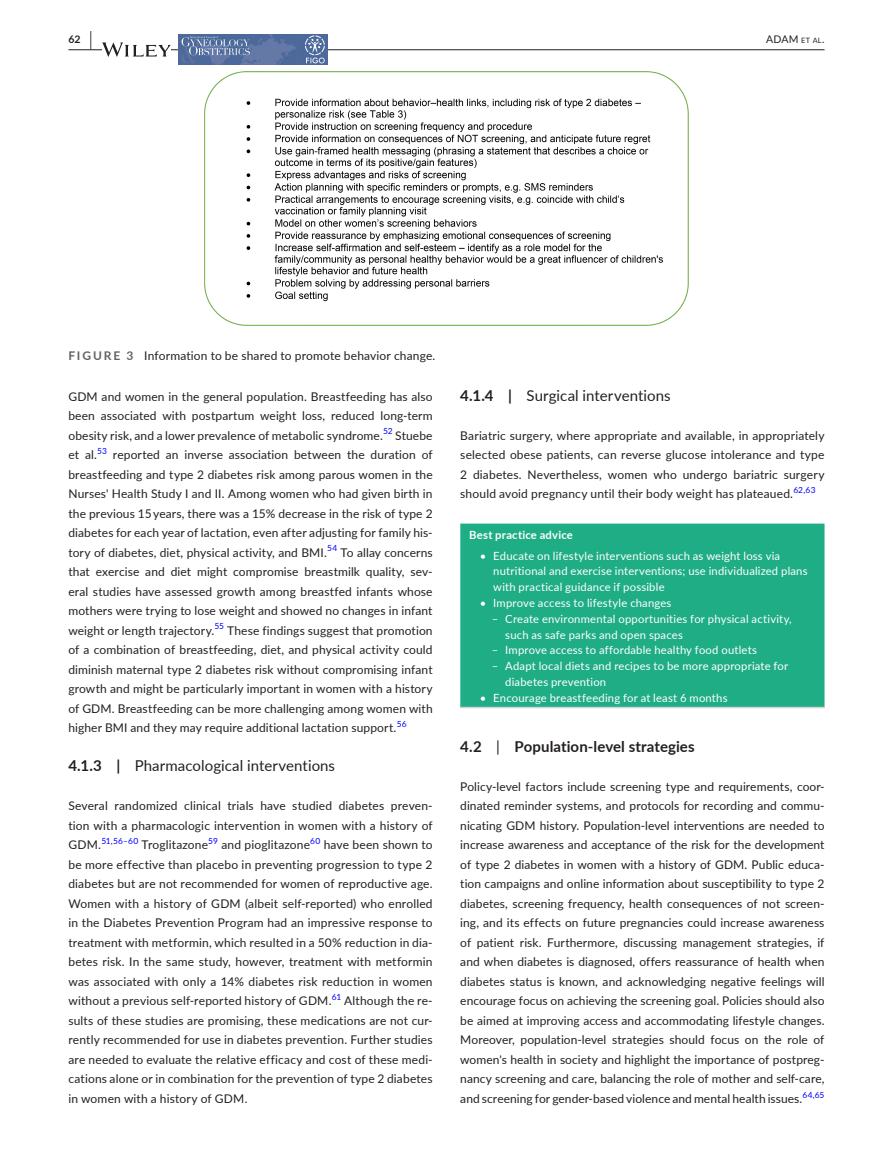
<style>
.page{position:relative;width:893px;height:1174px;background:#fff}
.page>*{position:absolute;margin:0;border:0;box-sizing:border-box;transform-origin:0 0}
.t1{font:15px "Lato";letter-spacing:.005em;color:#231f20}
.t2{font:700 15px "Lato";letter-spacing:.005em;color:#231f20}
.t3{font:12px/19.5px "Lato";letter-spacing:.01em;color:#231f20;text-align:justify}
.t4{font:11.25px/15.8px "Lato";letter-spacing:.015em;color:#fff}
.t5{font:700 11.25px "Lato";letter-spacing:.02em;color:#fff}
.t6{font:10.5px "Lato";color:#231f20}
.t7{font:700 10.5px "Lato";color:#231f20}
.t8{font:8.4px "Lato";letter-spacing:.01em;color:#00f}
.s1{font-size:19.5px}
.s2{font-size:7.35px}
.s3{font-weight:700;color:#636366}
.s4{font-weight:700}
.s5{font-weight:400}
</style>
<div class="page">
<hr style="left:68px;top:49px;width:756px;height:1px;background:#231f20">
<svg style="left:102px;top:42px;width:69px;height:15px"></svg>
<img style="left:178px;top:35px;width:149px;height:30px">
<svg style="left:181px;top:36px;width:69px;height:27px;background:#667ea9"></svg>
<svg style="left:305px;top:35px;width:20px;height:28px"></svg>
<div style="left:460px;top:523px;width:364px;height:183px;background:#1fad85"></div>
<hr style="left:460px;top:706px;width:364px;height:2px;background:#d1d2d4">
<img style="left:204px;top:71px;width:485px;height:255px">
<p class="t7" style="left:68px;top:31px;width:25px">62 <span class="s1">|</span></p>
<p class="t6" style="left:766px;top:31px;width:60px">ADAM <span class="s2">et al</span>.</p>
<p class="t3" style="left:68px;top:345px;width:368px"><span class="s3">FIGURE 3</span> Information to be shared to promote behavior change.</p>
<p class="t3" style="left:68px;top:386px;width:366px">GDM and women in the general population. Breastfeeding has also been associated with postpartum weight loss, reduced long-term obesity risk, and a lower prevalence of metabolic syndrome.</p>
<p class="t8" style="left:383px;top:425px;width:11px">52</p>
<p class="t3" style="left:395px;top:425px;width:39px">Stuebe</p>
<p class="t3" style="left:68px;top:444px;width:30px">et al.</p>
<p class="t8" style="left:97px;top:445px;width:11px">53</p>
<p class="t3" style="left:68px;top:444px;width:366px;text-indent:45px">reported an inverse association between the duration of breastfeeding and type 2 diabetes risk among parous women in the Nurses' Health Study I and II. Among women who had given birth in the previous 15 years, there was a 15% decrease in the risk of type 2 diabetes for each year of lactation, even after adjusting for family his&shy;tory of diabetes, diet, physical activity, and BMI.</p>
<p class="t8" style="left:327px;top:542px;width:11px">54</p>
<p class="t3" style="left:68px;top:542px;width:366px;text-indent:272px">To allay concerns that exercise and diet might compromise breastmilk quality, sev&shy;eral studies have assessed growth among breastfed infants whose mothers were trying to lose weight and showed no changes in infant weight or length trajectory.</p>
<p class="t8" style="left:214px;top:620px;width:11px">55</p>
<p class="t3" style="left:68px;top:620px;width:366px;text-indent:159px">These findings suggest that promotion of a combination of breastfeeding, diet, and physical activity could diminish maternal type 2 diabetes risk without compromising infant growth and might be particularly important in women with a history of GDM. Breastfeeding can be more challenging among women with higher BMI and they may require additional lactation support.</p>
<p class="t8" style="left:397px;top:718px;width:11px">56</p>
<p class="t1" style="left:68px;top:755px;width:268px"><span class="s4">4.1.3 |</span> Pharmacological interventions</p>
<p class="t3" style="left:68px;top:795px;width:366px">Several randomized clinical trials have studied diabetes preven&shy;tion with a pharmacologic intervention in women with a history of GDM.</p>
<p class="t8" style="left:101px;top:835px;width:38px">51,56–60</p>
<p class="t3" style="left:142px;top:834px;width:68px">Troglitazone</p>
<p class="t8" style="left:208px;top:835px;width:11px">59</p>
<p class="t3" style="left:221px;top:834px;width:90px">and pioglitazone</p>
<p class="t8" style="left:310px;top:835px;width:12px">60</p>
<p class="t3" style="left:68px;top:834px;width:366px;text-indent:255px">have been shown to be more effective than placebo in preventing progression to type 2 diabetes but are not recommended for women of reproductive age.<br>Women with a history of GDM (albeit self-reported) who enrolled in the Diabetes Prevention Program had an impressive response to treatment with metformin, which resulted in a 50% reduction in dia&shy;betes risk. In the same study, however, treatment with metformin was associated with only a 14% diabetes risk reduction in women without a previous self-reported history of GDM.<sup>61</sup> Although the re&shy;sults of these studies are promising, these medications are not cur&shy;rently recommended for use in diabetes prevention. Further studies are needed to evaluate the relative efficacy and cost of these medi&shy;cations alone or in combination for the prevention of type 2 diabetes in women with a history of GDM.</p>
<p class="t1" style="left:460px;top:384px;width:212px"><span class="s4">4.1.4 |</span> Surgical interventions</p>
<p class="t3" style="left:460px;top:425px;width:366px">Bariatric surgery, where appropriate and available, in appropriately selected obese patients, can reverse glucose intolerance and type 2 diabetes. Nevertheless, women who undergo bariatric surgery should avoid pregnancy until their body weight has plateaued.</p>
<p class="t8" style="left:793px;top:484px;width:24px">62,63</p>
<p class="t5" style="left:469px;top:526px;width:105px">Best practice advice</p>
<p class="t4" style="left:493px;top:547px;width:316px;text-indent:-14px">• Educate on lifestyle interventions such as weight loss via nutritional and exercise interventions; use individualized plans with practical guidance if possible</p>
<p class="t4" style="left:480px;top:594px;width:193px">• Improve access to lifestyle changes</p>
<p class="t4" style="left:505px;top:610px;width:288px;text-indent:-14px">– Create environmental opportunities for physical activity, such as safe parks and open spaces</p>
<p class="t4" style="left:492px;top:642px;width:267px">– Improve access to affordable healthy food outlets</p>
<p class="t4" style="left:505px;top:657px;width:284px;text-indent:-14px">– Adapt local diets and recipes to be more appropriate for diabetes prevention</p>
<p class="t4" style="left:480px;top:689px;width:249px">• Encourage breastfeeding for at least 6 months</p>
<p class="t2" style="left:460px;top:735px;width:236px">4.2 <span class="s5">|</span> Population-level strategies</p>
<p class="t3" style="left:460px;top:776px;width:366px">Policy-level factors include screening type and requirements, coor&shy;dinated reminder systems, and protocols for recording and commu&shy;nicating GDM history. Population-level interventions are needed to increase awareness and acceptance of the risk for the development of type 2 diabetes in women with a history of GDM. Public educa&shy;tion campaigns and online information about susceptibility to type 2 diabetes, screening frequency, health consequences of not screen&shy;ing, and its effects on future pregnancies could increase awareness of patient risk. Furthermore, discussing management strategies, if and when diabetes is diagnosed, offers reassurance of health when diabetes status is known, and acknowledging negative feelings will encourage focus on achieving the screening goal. Policies should also be aimed at improving access and accommodating lifestyle changes.<br>Moreover, population-level strategies should focus on the role of women's health in society and highlight the importance of postpreg&shy;nancy screening and care, balancing the role of mother and self-care, and screening for gender-based violence and mental health issues.</p>
<p class="t8" style="left:802px;top:1088px;width:23px">64,65</p>
</div>
